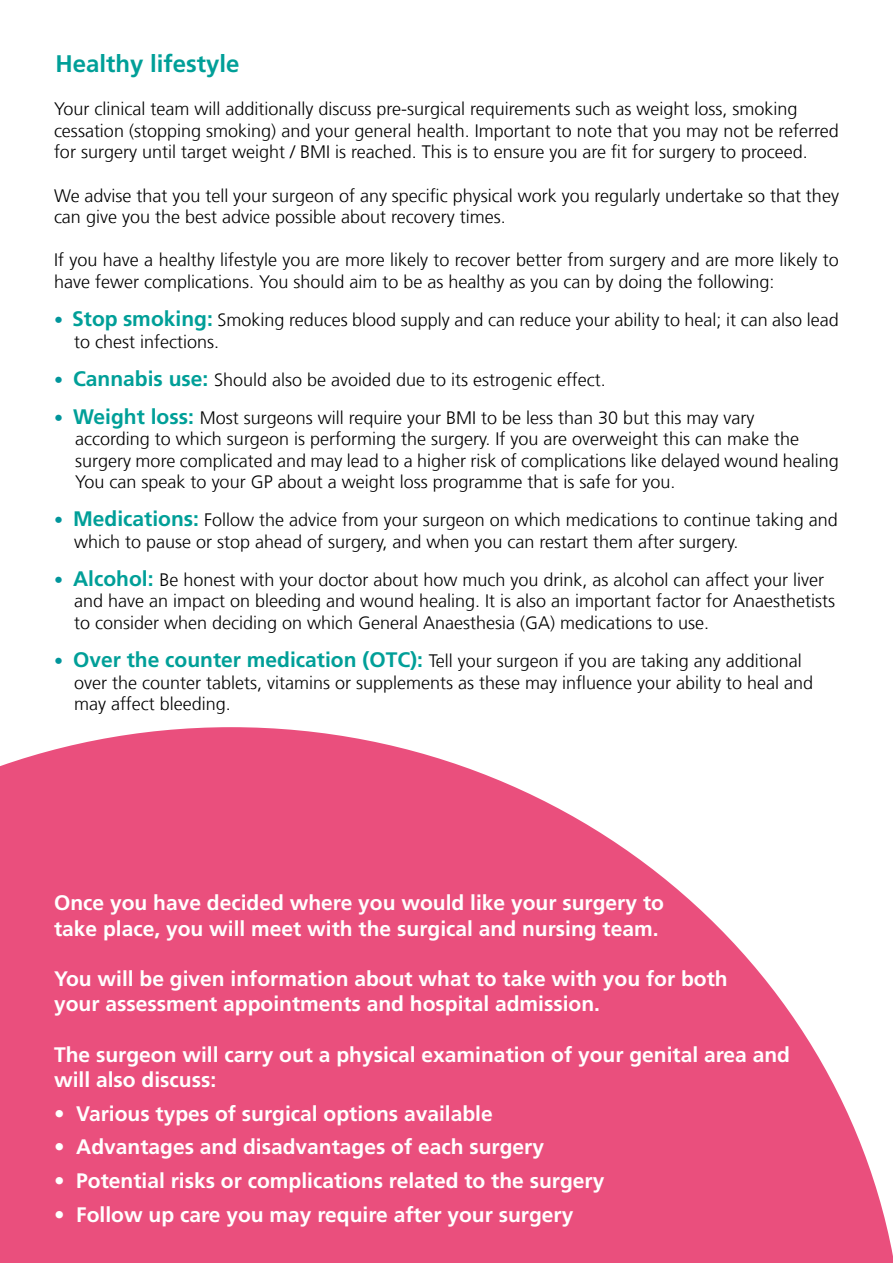
<style>
.page{position:relative;width:893px;height:1263px;background:#fff}
.page>*{position:absolute;margin:0;border:0;box-sizing:border-box;transform-origin:0 0}
.t1{font:700 24px "Frutiger LT Com";color:#009f98}
.t2{font:700 21px/25.2px "Frutiger LT Com";color:#fff}
.t3{font:300 18px/21.6px "Frutiger LT Com";color:#000}
.s1{color:#00959b}
.s2{font-weight:700;font-size:21px;color:#009f98}
</style>
<div class="page">
<svg style="left:0;top:727px;width:893px;height:536px;fill:#ea4f7d"></svg>
<h1 class="t1" style="left:55px;top:50px;width:186px">Healthy lifestyle</h1>
<p class="t3" style="left:54px;top:98px;width:786px">Your clinical team will additionally discuss pre-surgical requirements such as weight loss, smoking cessation (stopping smoking) and your general health. Important to note that you may not be referred for surgery until target weight / BMI is reached. This is to ensure you are fit for surgery to proceed.</p>
<p class="t3" style="left:54px;top:185px;width:786px">We advise that you tell your surgeon of any specific physical work you regularly undertake so that they can give you the best advice possible about recovery times.</p>
<p class="t3" style="left:54px;top:250px;width:786px">If you have a healthy lifestyle you are more likely to recover better from surgery and are more likely to have fewer complications. You should aim to be as healthy as you can by doing the following:</p>
<p class="t3" style="left:74px;top:309px;width:766px;text-indent:-20px"><span class="s1">•</span> <span class="s2">Stop smoking:</span> Smoking reduces blood supply and can reduce your ability to heal; it can also lead to chest infections.</p>
<p class="t3" style="left:54px;top:369px;width:553px"><span class="s1">•</span> <span class="s2">Cannabis use:</span> Should also be avoided due to its estrogenic effect.</p>
<p class="t3" style="left:75px;top:407px;width:765px;text-indent:-21px"><span class="s1">•</span> <span class="s2">Weight loss:</span> Most surgeons will require your BMI to be less than 30 but this may vary<br>according to which surgeon is performing the surgery. If you are overweight this can make the surgery more complicated and may lead to a higher risk of complications like delayed wound healing You can speak to your GP about a weight loss programme that is safe for you.</p>
<p class="t3" style="left:74px;top:509px;width:765px;text-indent:-20px"><span class="s1">•</span> <span class="s2">Medications:</span> Follow the advice from your surgeon on which medications to continue taking and which to pause or stop ahead of surgery, and when you can restart them after surgery.</p>
<p class="t3" style="left:74px;top:569px;width:763px;text-indent:-20px"><span class="s1">•</span> <span class="s2">Alcohol:</span> Be honest with your doctor about how much you drink, as alcohol can affect your liver and have an impact on bleeding and wound healing. It is also an important factor for Anaesthetists to consider when deciding on which General Anaesthesia (GA) medications to use.</p>
<p class="t3" style="left:74px;top:650px;width:741px;text-indent:-20px"><span class="s1">•</span> <span class="s2">Over the counter medication (OTC):</span> Tell your surgeon if you are taking any additional over the counter tablets, vitamins or supplements as these may influence your ability to heal and may affect bleeding.</p>
<p class="t2" style="left:54px;top:890px;width:611px">Once you have decided where you would like your surgery to take place, you will meet with the surgical and nursing team.</p>
<p class="t2" style="left:54px;top:966px;width:675px">You will be given information about what to take with you for both your assessment appointments and hospital admission.</p>
<p class="t2" style="left:54px;top:1042px;width:738px">The surgeon will carry out a physical examination of your genital area and will also discuss:</p>
<p class="t2" style="left:54px;top:1101px;width:440px">• Various types of surgical options available</p>
<p class="t2" style="left:54px;top:1134px;width:492px">• Advantages and disadvantages of each surgery</p>
<p class="t2" style="left:54px;top:1168px;width:552px">• Potential risks or complications related to the surgery</p>
<p class="t2" style="left:54px;top:1202px;width:521px">• Follow up care you may require after your surgery</p>
</div>
